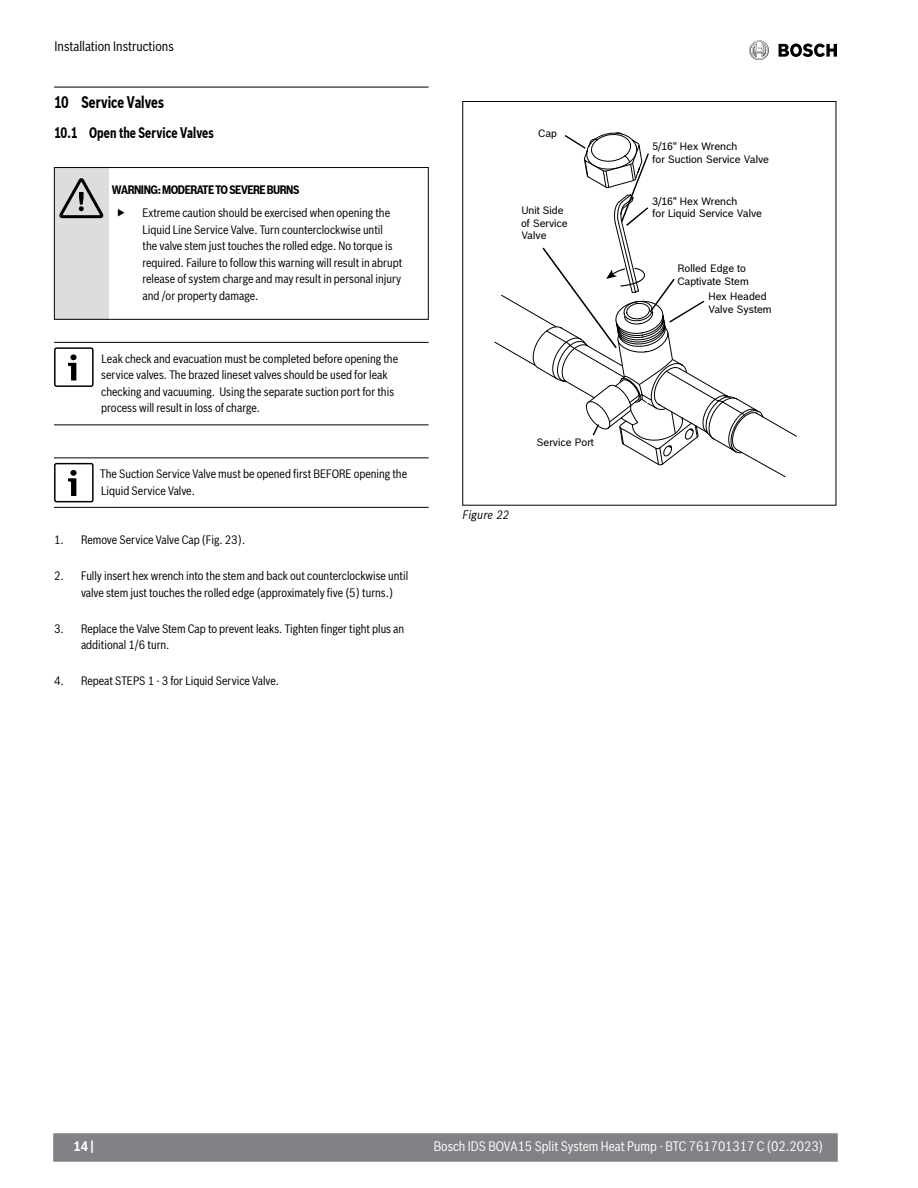
<style>
.page{position:relative;width:918px;height:1188px;background:#fff}
.page>*{position:absolute;margin:0;border:0;box-sizing:border-box;transform-origin:0 0}
.Chapters{font:700 16.5px "Bosch Sans Cond";color:#000;scale:.85 1}
.sub_chapter{font:700 15px "Bosch Sans Cond";letter-spacing:.01em;color:#000;scale:.85 1}
.t1{font:13.5px "Bosch Sans Cond";color:#fff}
.t2{font:13.5px "Bosch Sans Cond";color:#000}
.t3{font:700 13.5px "Bosch Sans Cond";color:#fff}
.paragraph{font:12px/16.5px "Bosch Sans Cond";color:#000}
.Note{font:12px "Bosch Sans Cond";color:#000}
.paragraph-2{font:700 12px "Bosch Sans Cond";letter-spacing:-.04em;color:#000}
.t4{font:italic 12px "Bosch Sans";color:#000;scale:.9 1}
.t5{font:10.5px/12.6px "Bosch Office Sans";color:#000}
</style>
<div class="page">
<div style="left:53px;top:1133px;width:785px;height:29px;background:#808285;border:2px solid #808285"></div>
<svg style="left:749px;top:40px;width:20px;height:20px"></svg>
<svg style="left:779px;top:44px;width:58px;height:13px"></svg>
<hr style="left:54px;top:87px;width:375px;height:1px;background:#000">
<hr style="left:54px;top:342px;width:375px;height:1px;background:#000">
<hr style="left:54px;top:424px;width:375px;height:1px;background:#000">
<hr style="left:54px;top:457px;width:375px;height:1px;background:#000">
<hr style="left:54px;top:507px;width:375px;height:1px;background:#000">
<div style="left:55px;top:167px;width:54px;height:152px;background:#dcddde"></div>
<svg style="left:59px;top:178px;width:44px;height:40px"></svg>
<div style="left:54px;top:167px;width:375px;height:153px;border:1px solid #000"></div>
<svg style="left:54px;top:347px;width:40px;height:40px"></svg>
<svg style="left:54px;top:463px;width:40px;height:39px"></svg>
<svg style="left:530px;top:132px;width:230px;height:334px"></svg>
<p class="t2" style="left:55px;top:36px;width:121px">Installation Instructions</p>
<h1 class="Chapters" style="left:54px;top:92px;width:131px">10 Service Valves</h1>
<h2 class="sub_chapter" style="left:54px;top:123px;width:190px">10.1 Open the Service Valves</h2>
<p class="paragraph-2" style="left:112px;top:182px;width:189px">WARNING: MODERATE TO SEVERE BURNS</p>
<p class="paragraph" style="left:142px;top:204px;width:261px">Extreme caution should be exercised when opening the Liquid Line Service Valve. Turn counterclockwise until<br>the valve stem just touches the rolled edge. No torque is required. Failure to follow this warning will result in abrupt release of system charge and may result in personal injury and /or property damage.</p>
<p class="Note" style="left:102px;top:350px;width:298px">Leak check and evacuation must be completed before opening the</p>
<p class="paragraph" style="left:101px;top:366px;width:294px">service valves. The brazed lineset valves should be used for leak checking and vacuuming. Using the separate suction port for this process will result in loss of charge.</p>
<p class="Note" style="left:100px;top:465px;width:309px">The Suction Service Valve must be opened first BEFORE opening the</p>
<p class="paragraph" style="left:101px;top:482px;width:95px">Liquid Service Valve.</p>
<p class="paragraph" style="left:54px;top:531px;width:193px">1. Remove Service Valve Cap (Fig. 23).</p>
<p class="paragraph" style="left:81px;top:567px;width:329px;text-indent:-27px">2. Fully insert hex wrench into the stem and back out counterclockwise until valve stem just touches the rolled edge (approximately five (5) turns.)</p>
<p class="paragraph" style="left:81px;top:620px;width:325px;text-indent:-27px">3. Replace the Valve Stem Cap to prevent leaks. Tighten finger tight plus an additional 1/6 turn.</p>
<p class="paragraph" style="left:54px;top:672px;width:227px">4. Repeat STEPS 1 - 3 for Liquid Service Valve.</p>
<p class="t5" style="left:538px;top:126px;width:21px">Cap</p>
<p class="t5" style="left:521px;top:204px;width:48px">Unit Side of Service<br>Valve</p>
<p class="t4" style="left:462px;top:507px;width:54px">Figure 22</p>
<p class="t5" style="left:537px;top:435px;width:59px">Service Port</p>
<p class="t5" style="left:653px;top:140px;width:118px">5/16" Hex Wrench<br>for Suction Service Valve</p>
<p class="t5" style="left:653px;top:194px;width:111px">3/16" Hex Wrench<br>for Liquid Service Valve</p>
<p class="t5" style="left:677px;top:262px;width:73px">Rolled Edge to<br>Captivate Stem</p>
<p class="t5" style="left:708px;top:290px;width:65px">Hex Headed<br>Valve System</p>
<p class="t3" style="left:73px;top:1138px;width:22px">14 |</p>
<p class="t1" style="left:434px;top:1136px;width:391px">Bosch IDS BOVA15 Split System Heat Pump - BTC 761701317 C (02.2023)</p>
</div>
